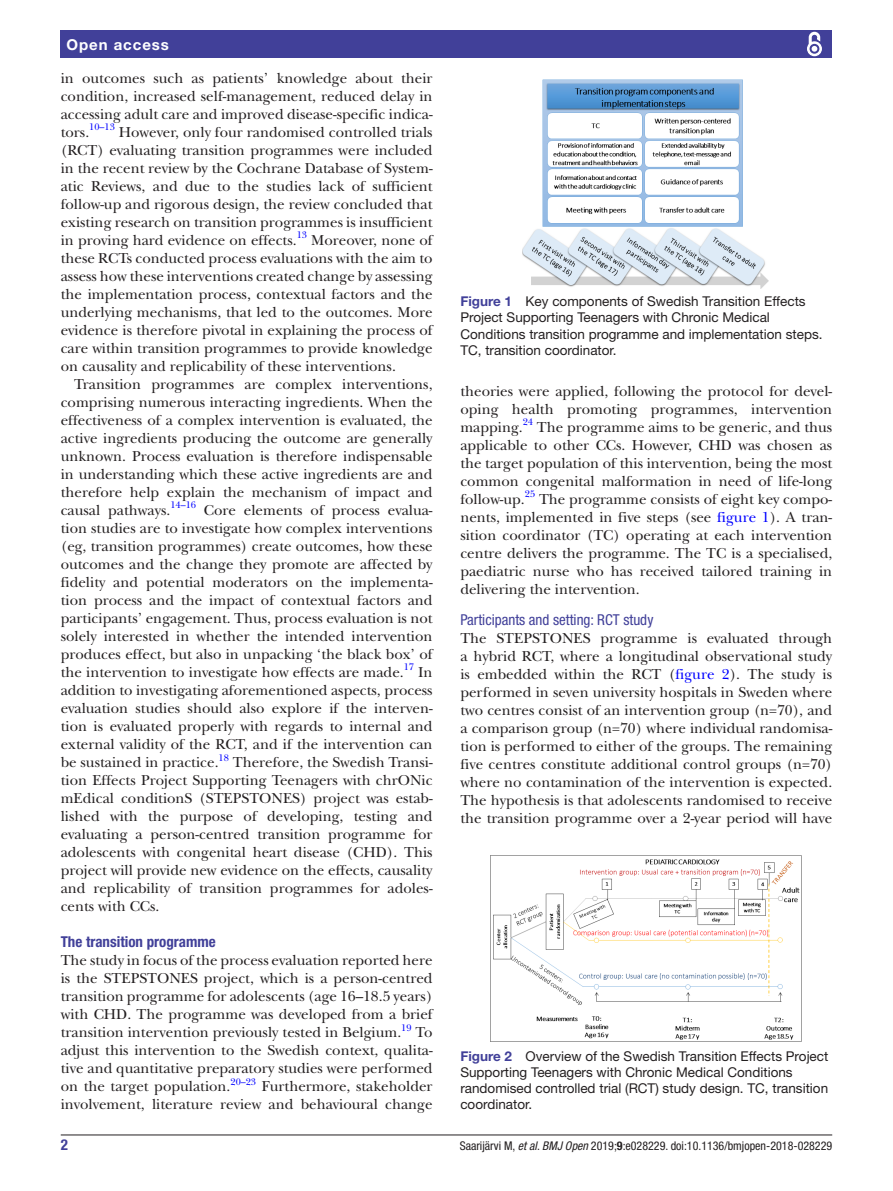
<style>
.page{position:relative;width:893px;height:1191px;background:#fff}
.page>*{position:absolute;margin:0;border:0;box-sizing:border-box;transform-origin:0 0}
.t1{font:15px/18px "New Baskerville";color:#231f20;text-align:justify}
.t2{font:condensed 15px "Helvetica Neue LT Std";color:#414099}
.t3{font:700 condensed 15px "Helvetica Neue LT Std";color:#414099}
.t4{font:700 15px "Helvetica Neue LT Std";letter-spacing:.065em;color:#fff}
.t5{font:13.5px/16.2px "Helvetica Neue LT Std";color:#231f20}
.t6{font:condensed 12px "Helvetica Neue LT Std";color:#231f20}
.t7{font:9.9px "New Baskerville";color:#00f}
.s1{font-weight:700;color:#414099}
.s2{color:#00f}
.s3{font-style:italic}
.s4{font-weight:700}
</style>
<div class="page">
<hr style="left:61px;top:1134px;width:771px;height:1px;background:#231f20">
<div style="left:61px;top:31px;width:771px;height:27px;background:#414099"></div>
<svg style="left:807px;top:31px;width:15px;height:26px"></svg>
<img style="left:523px;top:79px;width:246px;height:209px">
<img style="left:490px;top:855px;width:312px;height:187px">
<p class="t4" style="left:66px;top:35px;width:104px">Open access</p>
<p class="t1" style="left:61px;top:69px;width:373px">in outcomes such as patients’ knowledge about their condition, increased self-management, reduced delay in accessing adult care and improved disease-specific indica&shy;tors.</p>
<p class="t7" style="left:89px;top:121px;width:27px">10–13</p>
<p class="t1" style="left:61px;top:123px;width:373px;text-indent:58px">However, only four randomised controlled trials (RCT) evaluating transition programmes were included in the recent review by the Cochrane Database of System&shy;atic Reviews, and due to the studies lack of sufficient follow-up and rigorous design, the review concluded that existing research on transition programmes is insufficient in proving hard evidence on effects.</p>
<p class="t7" style="left:297px;top:229px;width:12px">13</p>
<p class="t1" style="left:61px;top:231px;width:373px;text-indent:250px">Moreover, none of these RCTs conducted process evaluations with the aim to assess how these interventions created change by assessing the implementation process, contextual factors and the underlying mechanisms, that led to the outcomes. More evidence is therefore pivotal in explaining the process of care within transition programmes to provide knowledge on causality and replicability of these interventions.</p>
<p class="t1" style="left:61px;top:375px;width:373px;text-indent:14px">Transition programmes are complex interventions, comprising numerous interacting ingredients. When the effectiveness of a complex intervention is evaluated, the active ingredients producing the outcome are generally unknown. Process evaluation is therefore indispensable in understanding which these active ingredients are and therefore help explain the mechanism of impact and causal pathways.<sup>14–16</sup></p>
<p class="t1" style="left:61px;top:501px;width:373px;text-indent:143px">Core elements of process evalua&shy;tion studies are to investigate how complex interventions (eg, transition programmes) create outcomes, how these outcomes and the change they promote are affected by fidelity and potential moderators on the implementa&shy;tion process and the impact of contextual factors and participants’ engagement. Thus, process evaluation is not solely interested in whether the intended intervention produces effect, but also in unpacking ‘the black box’ of the intervention to investigate how effects are made.</p>
<p class="t7" style="left:404px;top:661px;width:12px">17</p>
<p class="t1" style="left:61px;top:663px;width:373px;text-indent:357px">In addition to investigating aforementioned aspects, process evaluation studies should also explore if the interven&shy;tion is evaluated properly with regards to internal and external validity of the RCT, and if the intervention can be sustained in practice.</p>
<p class="t7" style="left:219px;top:751px;width:12px">18</p>
<p class="t1" style="left:61px;top:753px;width:373px;text-indent:172px">Therefore, the Swedish Transi&shy;tion Effects Project Supporting Teenagers with chrONic mEdical conditionS (STEPSTONES) project was estab&shy;lished with the purpose of developing, testing and evaluating a person-centred transition programme for adolescents with congenital heart disease (CHD). This project will provide new evidence on the effects, causality and replicability of transition programmes for adoles&shy;cents with CCs.</p>
<p class="t3" style="left:61px;top:933px;width:157px">The transition programme</p>
<p class="t1" style="left:61px;top:951px;width:373px">The study in focus of the process evaluation reported here is the STEPSTONES project, which is a person-centred transition programme for adolescents (age 16–18.5 years) with CHD. The programme was developed from a brief transition intervention previously tested in Belgium.</p>
<p class="t7" style="left:401px;top:1021px;width:12px">19</p>
<p class="t1" style="left:61px;top:1023px;width:373px;text-indent:355px">To adjust this intervention to the Swedish context, qualita&shy;tive and quantitative preparatory studies were performed on the target population.</p>
<p class="t7" style="left:230px;top:1075px;width:27px">20–23</p>
<p class="t1" style="left:61px;top:1077px;width:373px;text-align:right">Furthermore, stakeholder<br>involvement, literature review and behavioural change</p>
<p class="t5" style="left:460px;top:293px;width:364px"><span class="s1">Figure 1</span> Key components of Swedish Transition Effects Project Supporting Teenagers with Chronic Medical Conditions transition programme and implementation steps.<br>TC, transition coordinator.</p>
<p class="t1" style="left:460px;top:382px;width:373px">theories were applied, following the protocol for devel&shy;oping health promoting programmes, intervention mapping.</p>
<p class="t7" style="left:523px;top:416px;width:12px">24</p>
<p class="t1" style="left:460px;top:418px;width:373px;text-indent:77px">The programme aims to be generic, and thus applicable to other CCs. However, CHD was chosen as the target population of this intervention, being the most common congenital malformation in need of life-long follow-up.</p>
<p class="t7" style="left:525px;top:488px;width:12px">25</p>
<p class="t1" style="left:460px;top:490px;width:373px;text-indent:79px">The programme consists of eight key compo&shy;nents, implemented in five steps (see <span class="s2">figure 1</span>). A tran&shy;sition coordinator (TC) operating at each intervention centre delivers the programme. The TC is a specialised, paediatric nurse who has received tailored training in delivering the intervention.</p>
<p class="t2" style="left:460px;top:611px;width:195px">Participants and setting: RCT study</p>
<p class="t1" style="left:460px;top:629px;width:373px">The STEPSTONES programme is evaluated through a hybrid RCT, where a longitudinal observational study is embedded within the RCT (<span class="s2">figure 2</span>). The study is performed in seven university hospitals in Sweden where two centres consist of an intervention group (n=70), and a comparison group (n=70) where individual randomisa&shy;tion is performed to either of the groups. The remaining five centres constitute additional control groups (n=70) where no contamination of the intervention is expected.<br>The hypothesis is that adolescents randomised to receive the transition programme over a 2-year period will have</p>
<p class="t5" style="left:460px;top:1047px;width:370px"><span class="s1">Figure 2</span> Overview of the Swedish Transition Effects Project Supporting Teenagers with Chronic Medical Conditions randomised controlled trial (RCT) study design. TC, transition coordinator.</p>
<p class="t3" style="left:61px;top:1135px;width:9px">2</p>
<p class="t6" style="left:460px;top:1138px;width:374px">Saarijärvi M, <span class="s3">et al</span>. <span class="s3">BMJ Open</span> 2019;<span class="s4">9</span>:e028229. doi:10.1136/bmjopen-2018-028229</p>
</div>
